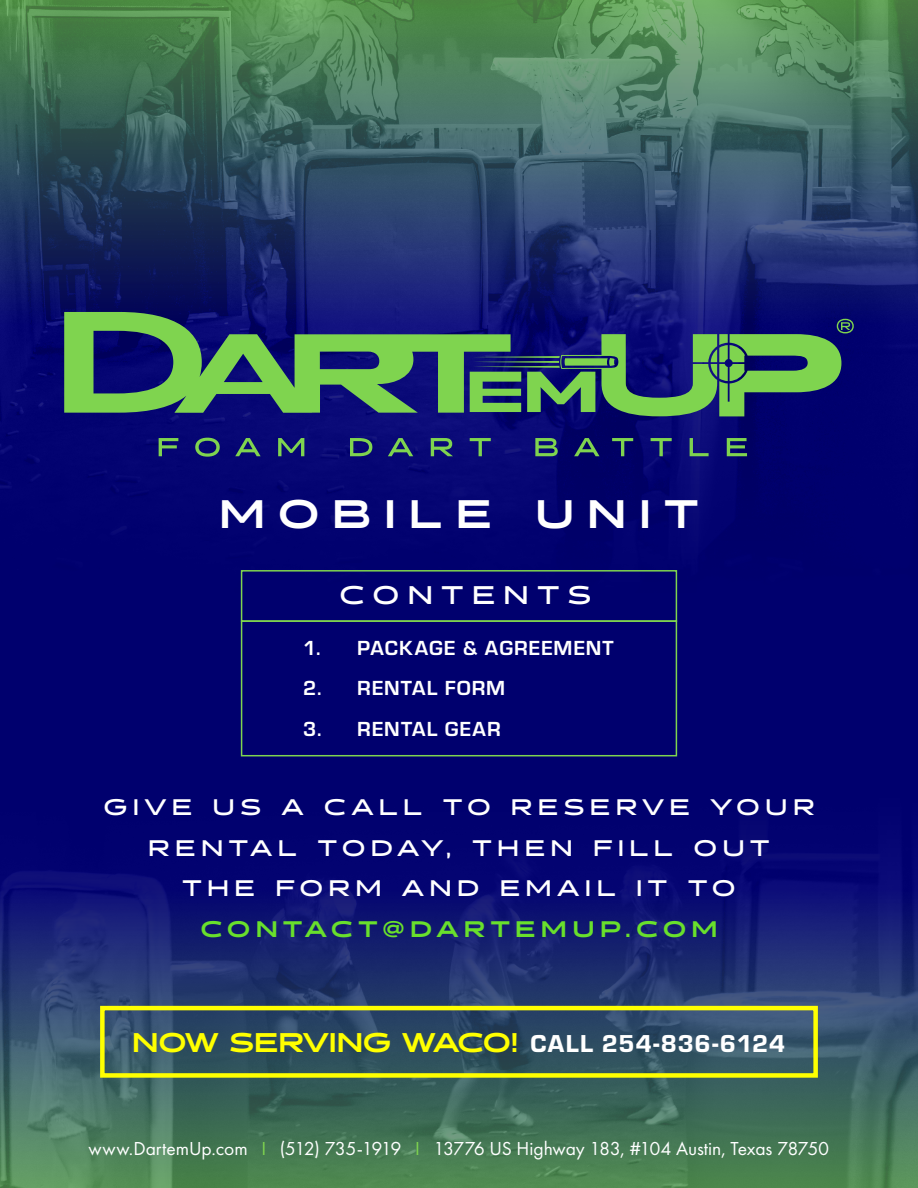
<style>
.page{position:relative;width:918px;height:1188px;background:#fff}
.page>*{position:absolute;margin:0;border:0;box-sizing:border-box;transform-origin:0 0}
.t1{font:900 39.75px "Halogen";letter-spacing:.35em;color:#fff}
.t2{font:700 25.5px "Halogen";letter-spacing:.35em;color:#fff}
.H3_5{font:25.35px "Eurostile Hea";letter-spacing:.035em;color:#fff}
.t3{font:700 22.5px/40.5px "Halogen";letter-spacing:.26em;color:#fff;text-align:center}
.t4{font:700 21.15px "Eurostile";letter-spacing:.045em;color:#fff}
.t5{font:19.5px "Futura PT";letter-spacing:-.01em;color:#fff}
.s1{font-weight:900;color:#69e02c}
.s2{font-family:"Halogen";font-weight:900;font-size:27px;color:#ff0}
.s3{color:#7fd44f}
</style>
<div class="page">
<div style="left:0;top:494px;width:918px;height:694px;background:#00006e"></div>
<img style="left:0;top:0;width:918px;height:624px">
<svg style="left:159px;top:438px;width:19px;height:18px"></svg>
<svg style="left:195px;top:438px;width:25px;height:19px"></svg>
<svg style="left:235px;top:438px;width:26px;height:18px"></svg>
<svg style="left:278px;top:438px;width:26px;height:18px"></svg>
<svg style="left:350px;top:438px;width:22px;height:18px"></svg>
<svg style="left:388px;top:438px;width:25px;height:18px"></svg>
<svg style="left:431px;top:438px;width:22px;height:18px"></svg>
<svg style="left:470px;top:438px;width:21px;height:18px"></svg>
<svg style="left:535px;top:438px;width:23px;height:18px"></svg>
<svg style="left:574px;top:438px;width:26px;height:18px"></svg>
<svg style="left:612px;top:438px;width:21px;height:18px"></svg>
<svg style="left:651px;top:438px;width:21px;height:18px"></svg>
<svg style="left:690px;top:438px;width:19px;height:18px"></svg>
<svg style="left:727px;top:438px;width:20px;height:18px"></svg>
<svg style="left:64px;top:312px;width:447px;height:101px;background:#467361"></svg>
<svg style="left:470px;top:319px;width:384px;height:97px;background:#375a63"></svg>
<img style="left:0;top:700px;width:918px;height:488px">
<div style="left:241px;top:570px;width:436px;height:52px;border:2px solid #7fd44f"></div>
<div style="left:241px;top:620px;width:436px;height:136px;border:2px solid #7fd44f"></div>
<div style="left:100px;top:1006px;width:718px;height:72px;border:4px solid #ff0"></div>
<h1 class="t1" style="left:220px;top:490px;width:480px">MOBILE UNIT</h1>
<p class="t2" style="left:340px;top:579px;width:253px">CONTENTS</p>
<p class="t4" style="left:303px;top:633px;width:312px">1. PACKAGE &amp; AGREEMENT</p>
<p class="t4" style="left:303px;top:673px;width:204px">2. RENTAL FORM</p>
<p class="t4" style="left:303px;top:714px;width:199px">3. RENTAL GEAR</p>
<h3 class="t3" style="left:104px;top:788px;width:712px">GIVE US A CALL TO RESERVE YOUR<br>RENTAL TODAY, THEN FILL OUT<br>THE FORM AND EMAIL IT TO<br><span class="s1">CONTACT@DARTEMUP.COM</span></h3>
<p class="H3_5" style="left:133px;top:1026px;width:654px"><span class="s2">NOW SERVING WACO!</span> CALL 254-836-6124</p>
<p class="t5" style="left:89px;top:1137px;width:742px">www.DartemUp.com <span class="s3">I</span> (512) 735-1919 <span class="s3">I</span> 13776 US Highway 183, #104 Austin, Texas 78750</p>
</div>
